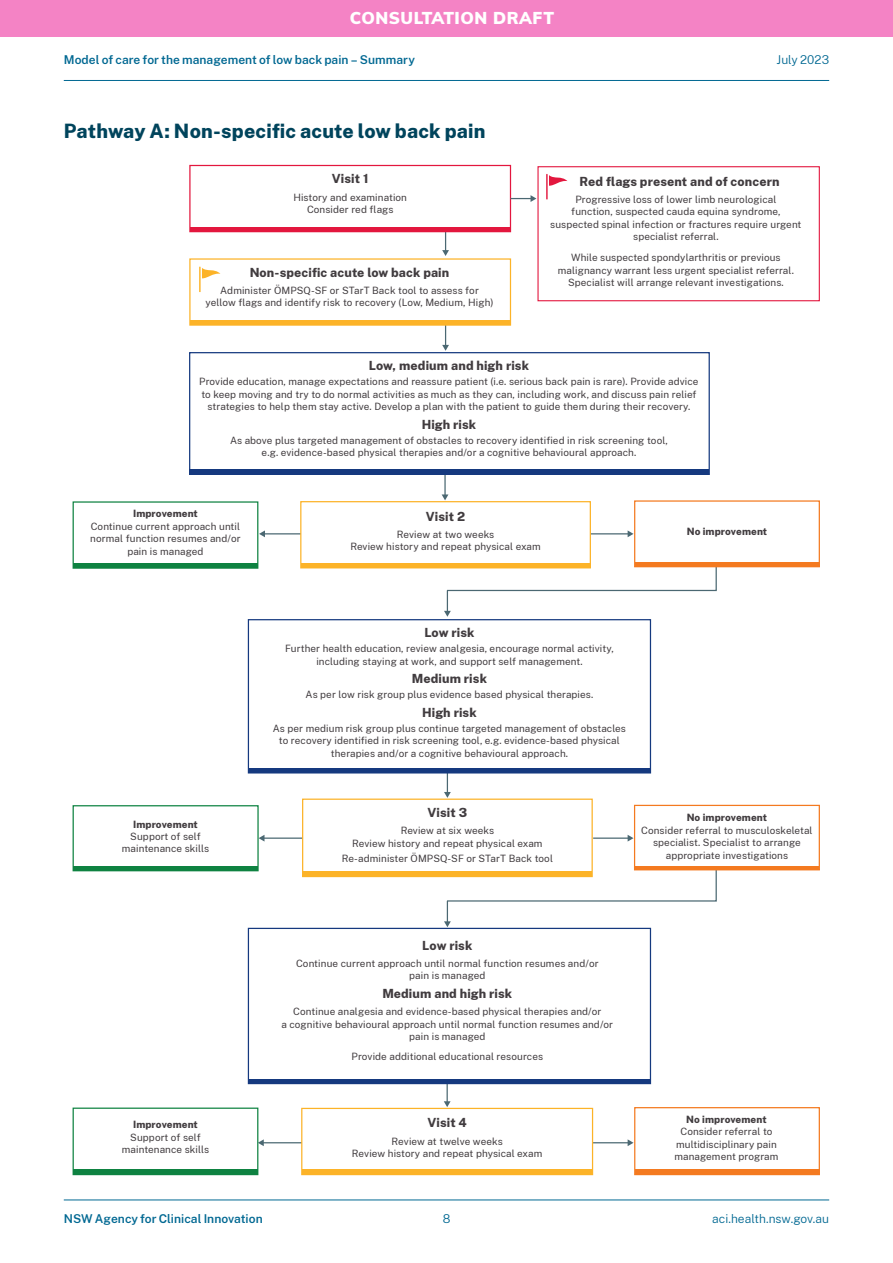
<style>
.page{position:relative;width:893px;height:1263px;background:#fff}
.page>*{position:absolute;margin:0;border:0;box-sizing:border-box;transform-origin:0 0}
.Heading_3{font:800 19.5px "Public Sans";letter-spacing:.01em;color:#00445c}
.t1{font:900 16.8px "Muli";letter-spacing:.03em;color:#fff}
.t2{font:800 12.45px "Public Sans";letter-spacing:.01em;color:#413c3f}
.t3{font:600 12px "Public Sans";letter-spacing:.005em;color:#006892}
.t4{font:300 12px "Public Sans";color:#006892}
.t5{font:9.9px/12.5px "Public Sans";letter-spacing:.01em;color:#413c3f;text-align:center}
.t6{font:800 9.9px "Public Sans";letter-spacing:.01em;color:#413c3f}
.s1{font-weight:800}
</style>
<div class="page">
<svg style="left:444px;top:1084px;width:7px;height:23px"></svg>
<hr style="left:593px;top:1142px;width:36px;height:1px;background:#4b6872">
<svg style="left:628px;top:1139px;width:5px;height:7px"></svg>
<hr style="left:263px;top:1142px;width:39px;height:1px;background:#4b6872">
<svg style="left:258px;top:1139px;width:6px;height:7px"></svg>
<hr style="left:593px;top:837px;width:36px;height:2px;background:#4b6872">
<svg style="left:628px;top:835px;width:5px;height:6px"></svg>
<hr style="left:263px;top:837px;width:40px;height:2px;background:#4b6872">
<svg style="left:259px;top:835px;width:5px;height:6px"></svg>
<svg style="left:444px;top:567px;width:273px;height:50px"></svg>
<svg style="left:444px;top:870px;width:273px;height:57px"></svg>
<svg style="left:444px;top:773px;width:7px;height:25px"></svg>
<hr style="left:590px;top:533px;width:39px;height:1px;background:#4b6872">
<svg style="left:628px;top:530px;width:5px;height:7px"></svg>
<hr style="left:264px;top:533px;width:37px;height:1px;background:#4b6872">
<svg style="left:259px;top:530px;width:6px;height:7px"></svg>
<div style="left:300px;top:501px;width:291px;height:67px;border:1px solid #fcb328"></div>
<hr style="left:301px;top:563px;width:289px;height:4px;background:#fcb328">
<div style="left:73px;top:501px;width:185px;height:68px;border:1px solid #0e8241"></div>
<hr style="left:73px;top:564px;width:185px;height:4px;background:#0e8241">
<svg style="left:442px;top:232px;width:7px;height:24px"></svg>
<div style="left:189px;top:165px;width:322px;height:67px;border:1px solid #e3173e"></div>
<hr style="left:190px;top:227px;width:320px;height:4px;background:#e3173e">
<svg style="left:442px;top:326px;width:7px;height:25px"></svg>
<hr style="left:444px;top:474px;width:2px;height:21px;background:#4b6872">
<svg style="left:442px;top:494px;width:6px;height:6px"></svg>
<div style="left:189px;top:352px;width:521px;height:123px;border:1px solid #15397f"></div>
<div style="left:190px;top:469px;width:519px;height:5px;background:#15397f"></div>
<div style="left:248px;top:619px;width:403px;height:154px;border:1px solid #15397f"></div>
<hr style="left:248px;top:768px;width:402px;height:4px;background:#15397f">
<div style="left:302px;top:798px;width:291px;height:79px;border:1px solid #fcb328"></div>
<hr style="left:303px;top:872px;width:289px;height:4px;background:#fcb328">
<div style="left:634px;top:1107px;width:186px;height:68px;border:1px solid #f47a20"></div>
<hr style="left:635px;top:1170px;width:184px;height:4px;background:#f47a20">
<div style="left:248px;top:928px;width:403px;height:156px;border:1px solid #15397f"></div>
<hr style="left:248px;top:1079px;width:402px;height:4px;background:#15397f">
<div style="left:301px;top:1108px;width:292px;height:67px;border:1px solid #fcb328"></div>
<hr style="left:302px;top:1170px;width:290px;height:4px;background:#fcb328">
<div style="left:73px;top:1107px;width:185px;height:68px;border:1px solid #0e8241"></div>
<hr style="left:73px;top:1170px;width:185px;height:4px;background:#0e8241">
<svg style="left:510px;top:195px;width:26px;height:7px"></svg>
<div style="left:537px;top:166px;width:283px;height:135px;border:1px solid #e3173e"></div>
<svg style="left:546px;top:174px;width:21px;height:25px"></svg>
<hr style="left:190px;top:321px;width:320px;height:4px;background:#fcb328">
<svg style="left:199px;top:267px;width:21px;height:25px"></svg>
<div style="left:73px;top:805px;width:186px;height:66px;border:1px solid #0e8241"></div>
<div style="left:73px;top:866px;width:185px;height:5px;background:#0e8241"></div>
<div style="left:634px;top:805px;width:186px;height:65px;border:1px solid #f47a20"></div>
<hr style="left:635px;top:866px;width:184px;height:3px;background:#f47a20">
<div style="left:634px;top:500px;width:186px;height:67px;border:1px solid #f47a20"></div>
<hr style="left:635px;top:562px;width:184px;height:4px;background:#f47a20">
<hr style="left:64px;top:1199px;width:765px;height:1px;background:#006892">
<hr style="left:64px;top:80px;width:765px;height:1px;background:#006892">
<div style="left:0;top:0;width:893px;height:37px;background:#f483c5"></div>
<h2 class="t1" style="left:350px;top:6px;width:206px">CONSULTATION DRAFT</h2>
<p class="t3" style="left:64px;top:51px;width:353px">Model of care for the management of low back pain – Summary</p>
<p class="t4" style="left:777px;top:51px;width:54px">July 2023</p>
<p class="Heading_3" style="left:64px;top:116px;width:423px">Pathway A: Non-specific acute low back pain</p>
<p class="t2" style="left:332px;top:169px;width:38px">Visit 1</p>
<p class="t5" style="left:293px;top:190px;width:115px">History and examination<br>Consider red flags</p>
<p class="t2" style="left:250px;top:263px;width:201px">Non-specific acute low back pain</p>
<p class="t5" style="left:206px;top:284px;width:290px">Administer ÖMPSQ-SF or STarT Back tool to assess for yellow flags and identify risk to recovery (Low, Medium, High)</p>
<p class="t2" style="left:580px;top:172px;width:201px">Red flags present and of concern</p>
<p class="t5" style="left:550px;top:193px;width:253px">Progressive loss of lower limb neurological<br>function, suspected cauda equina syndrome, suspected spinal infection or fractures require urgent specialist referral.</p>
<p class="t5" style="left:558px;top:251px;width:238px">While suspected spondylarthritis or previous malignancy warrant less urgent specialist referral.<br>Specialist will arrange relevant investigations.</p>
<p class="t2" style="left:369px;top:356px;width:162px">Low, medium and high risk</p>
<p class="t5" style="left:199px;top:375px;width:501px">Provide education, manage expectations and reassure patient (i.e. serious back pain is rare). Provide advice to keep moving and try to do normal activities as much as they can, including work, and discuss pain relief strategies to help them stay active. Develop a plan with the patient to guide them during their recovery.</p>
<p class="t2" style="left:422px;top:415px;width:56px">High risk</p>
<p class="t5" style="left:230px;top:433px;width:439px">As above plus targeted management of obstacles to recovery identified in risk screening tool, e.g. evidence-based physical therapies and/or a cognitive behavioural approach.</p>
<p class="t5" style="left:90px;top:507px;width:152px"><span class="s1">Improvement<br></span>Continue current approach until normal function resumes and/or pain is managed</p>
<p class="t5" style="left:122px;top:817px;width:89px"><span class="s1">Improvement<br></span>Support of self maintenance skills</p>
<p class="t5" style="left:122px;top:1118px;width:89px"><span class="s1">Improvement<br></span>Support of self maintenance skills</p>
<p class="t2" style="left:426px;top:507px;width:41px">Visit 2</p>
<p class="t5" style="left:350px;top:528px;width:192px">Review at two weeks<br>Review history and repeat physical exam</p>
<p class="t6" style="left:687px;top:524px;width:82px">No improvement</p>
<p class="t2" style="left:424px;top:623px;width:52px">Low risk</p>
<p class="t5" style="left:285px;top:642px;width:330px">Further health education, review analgesia, encourage normal activity, including staying at work, and support self management.</p>
<p class="t2" style="left:412px;top:669px;width:77px">Medium risk</p>
<p class="t5" style="left:306px;top:688px;width:289px">As per low risk group plus evidence based physical therapies.</p>
<p class="t2" style="left:422px;top:703px;width:56px">High risk</p>
<p class="t5" style="left:273px;top:721px;width:355px">As per medium risk group plus continue targeted management of obstacles to recovery identified in risk screening tool, e.g. evidence-based physical therapies and/or a cognitive behavioural approach.</p>
<p class="t2" style="left:428px;top:803px;width:41px">Visit 3</p>
<p class="t5" style="left:352px;top:824px;width:192px">Review at six weeks<br>Review history and repeat physical exam</p>
<p class="t5" style="left:342px;top:851px;width:213px">Re-administer ÖMPSQ-SF or STarT Back tool</p>
<p class="t5" style="left:641px;top:811px;width:173px"><span class="s1">No improvement<br></span>Consider referral to musculoskeletal specialist. Specialist to arrange appropriate investigations</p>
<p class="t2" style="left:422px;top:936px;width:52px">Low risk</p>
<p class="t5" style="left:296px;top:957px;width:304px">Continue current approach until normal function resumes and/or pain is managed</p>
<p class="t2" style="left:382px;top:984px;width:131px">Medium and high risk</p>
<p class="t5" style="left:281px;top:1005px;width:333px">Continue analgesia and evidence-based physical therapies and/or<br>a cognitive behavioural approach until normal function resumes and/or pain is managed</p>
<p class="t5" style="left:352px;top:1050px;width:193px">Provide additional educational resources</p>
<p class="t2" style="left:427px;top:1113px;width:41px">Visit 4</p>
<p class="t5" style="left:352px;top:1134px;width:192px">Review at twelve weeks<br>Review history and repeat physical exam</p>
<p class="t5" style="left:674px;top:1113px;width:105px"><span class="s1">No improvement<br></span>Consider referral to multidisciplinary pain management program</p>
<p class="t3" style="left:64px;top:1210px;width:200px">NSW Agency for Clinical Innovation</p>
<p class="t4" style="left:443px;top:1210px;width:9px">8</p>
<p class="t4" style="left:712px;top:1210px;width:118px">aci.health.nsw.gov.au</p>
</div>
